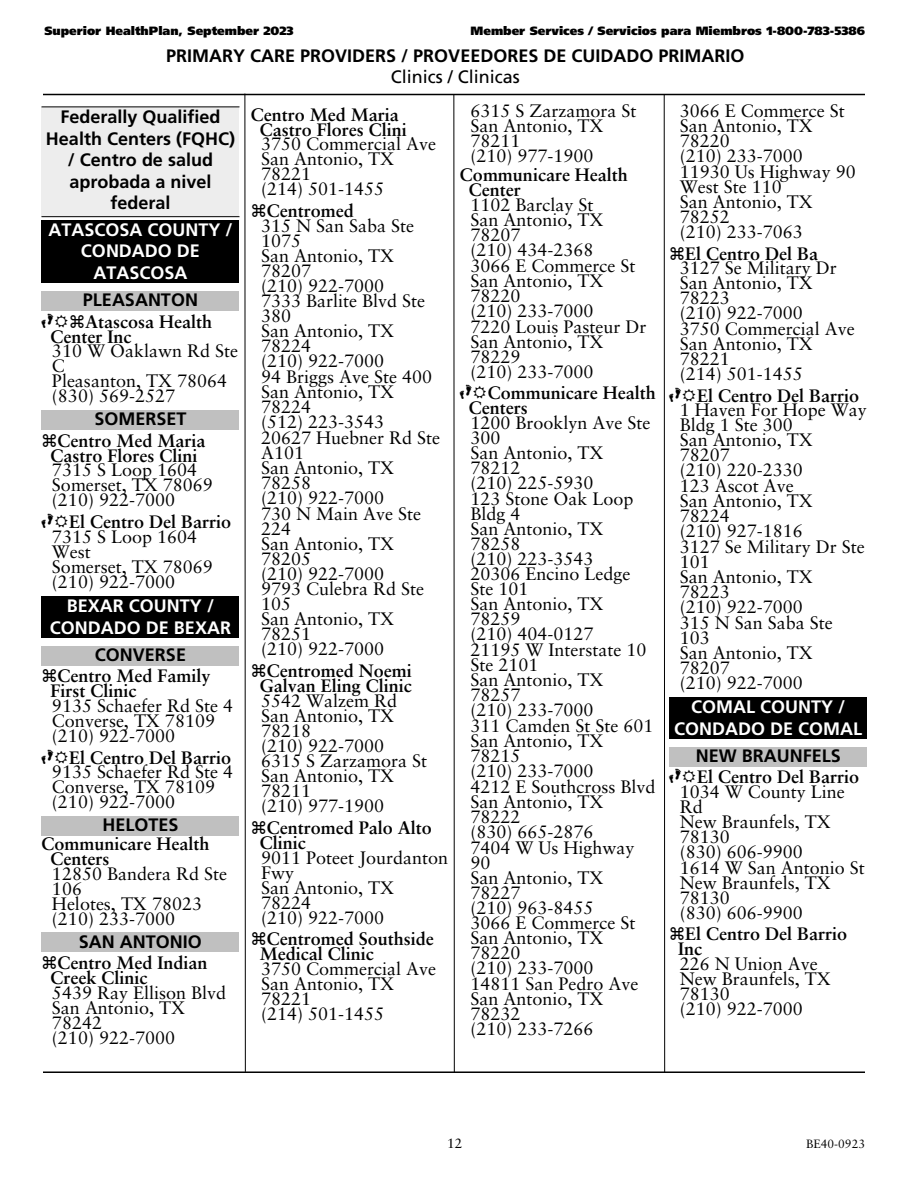
<style>
.page{position:relative;width:918px;height:1188px;background:#fff}
.page>*{position:absolute;margin:0;border:0;box-sizing:border-box;transform-origin:0 0}
.t1{font:18px/15.1px "Sabon LT Std";color:#000}
.t2{font:700 18px/15px "Sabon LT Std";color:#000}
.t3{font:700 18px/21.6px "Frutiger LT Std";color:#000;text-align:center}
.t4{font:700 18px/21.6px "Frutiger LT Std";color:#fff;text-align:center}
.t5{font:18px "Frutiger LT Std";color:#000}
.t6{font:700 18px "Feet";color:#000}
.t7{font:13.5px "Sabon LT Std";color:#000}
.t8{font:900 12px "Frutiger LT Std";color:#000}
.t9{font:12px "Sabon LT Std";color:#000}
.s1{font-family:"Feet";font-weight:700}
.s2{font-weight:700}
.s3{font-family:"Feet"}
</style>
<div class="page">
<div style="left:41px;top:107px;width:198px;height:110px;background:#ededed"></div>
<hr style="left:41px;top:106px;width:198px;height:1px;background:#000">
<hr style="left:41px;top:216px;width:198px;height:1px;background:#000">
<div style="left:41px;top:220px;width:198px;height:63px;background:#000"></div>
<div style="left:41px;top:291px;width:198px;height:19px;background:#c0c0c0"></div>
<div style="left:41px;top:410px;width:198px;height:20px;background:#c0c0c0"></div>
<div style="left:41px;top:597px;width:198px;height:41px;background:#000"></div>
<div style="left:41px;top:646px;width:198px;height:19px;background:#c0c0c0"></div>
<div style="left:41px;top:816px;width:198px;height:20px;background:#c0c0c0"></div>
<div style="left:41px;top:933px;width:198px;height:19px;background:#c0c0c0"></div>
<div style="left:669px;top:698px;width:198px;height:41px;background:#000"></div>
<div style="left:669px;top:747px;width:198px;height:19px;background:#c0c0c0"></div>
<hr style="left:43px;top:94px;width:822px;height:1px;background:#000">
<hr style="left:43px;top:1071px;width:822px;height:2px;background:#000">
<svg style="left:244px;top:93px;width:2px;height:979px;background:#7e7e7e"></svg>
<svg style="left:453px;top:95px;width:2px;height:977px;background:#7e7e7e"></svg>
<svg style="left:663px;top:93px;width:33px;height:979px"></svg>
<p class="t8" style="left:44px;top:26px;width:251px">Superior HealthPlan, September 2023</p>
<p class="t8" style="left:471px;top:26px;width:396px">Member Services / Servicios para Miembros 1-800-783-5386</p>
<p class="t3" style="left:166px;top:47px;width:580px">PRIMARY CARE PROVIDERS / PROVEEDORES DE CUIDADO PRIMARIO</p>
<p class="t5" style="left:391px;top:67px;width:131px">Clinics / Clinicas</p>
<p class="t3" style="left:46px;top:108px;width:191px">Federally Qualified<br>Health Centers (FQHC) / Centro de salud aprobada a nivel federal</p>
<p class="t4" style="left:48px;top:220px;width:186px">ATASCOSA COUNTY /<br>CONDADO DE<br>ATASCOSA</p>
<p class="t3" style="left:83px;top:291px;width:117px">PLEASANTON</p>
<p class="t6" style="left:41px;top:311px;width:13px">F</p>
<p class="t2" style="left:50px;top:316px;width:163px;text-indent:35px">Atascosa Health<br>Center Inc</p>
<p class="t1" style="left:52px;top:345px;width:188px">310 W Oaklawn Rd Ste<br>C<br>Pleasanton, TX 78064 (830) 569-2527</p>
<p class="t3" style="left:94px;top:410px;width:94px">SOMERSET</p>
<p class="t2" style="left:50px;top:435px;width:157px;text-align:center">Centro Med Maria<br>Castro Flores Clini</p>
<p class="t1" style="left:52px;top:465px;width:163px">7315 S Loop 1604<br>Somerset, TX 78069 (210) 922-7000</p>
<p class="t1" style="left:52px;top:516px;width:181px;text-indent:-10px"><span class="s1">F</span> <span class="s2">El Centro Del Barrio<br></span>7315 S Loop 1604<br>West<br>Somerset, TX 78069 (210) 922-7000</p>
<p class="t4" style="left:50px;top:597px;width:183px">BEXAR COUNTY /<br>CONDADO DE BEXAR</p>
<p class="t3" style="left:95px;top:646px;width:93px">CONVERSE</p>
<p class="t2" style="left:50px;top:671px;width:162px;text-indent:7px">Centro Med Family<br>First Clinic</p>
<p class="t1" style="left:52px;top:700px;width:183px">9135 Schaefer Rd Ste 4<br>Converse, TX 78109 (210) 922-7000</p>
<p class="t1" style="left:52px;top:752px;width:183px;text-indent:-10px"><span class="s1">F</span> <span class="s2">El Centro Del Barrio<br></span>9135 Schaefer Rd Ste 4<br>Converse, TX 78109 (210) 922-7000</p>
<p class="t3" style="left:102px;top:816px;width:78px">HELOTES</p>
<p class="t2" style="left:50px;top:838px;width:161px;text-indent:-9px">Communicare Health<br>Centers</p>
<p class="t1" style="left:52px;top:868px;width:177px">12850 Bandera Rd Ste<br>106<br>Helotes, TX 78023 (210) 233-7000</p>
<p class="t3" style="left:79px;top:933px;width:125px">SAN ANTONIO</p>
<p class="t2" style="left:50px;top:957px;width:159px;text-indent:7px">Centro Med Indian<br>Creek Clinic</p>
<p class="t1" style="left:52px;top:987px;width:176px">5439 Ray Ellison Blvd<br>San Antonio, TX<br>78242<br>(210) 922-7000</p>
<p class="t2" style="left:251px;top:109px;width:158px;text-align:center">Centro Med Maria<br>Castro Flores Clini</p>
<p class="t1" style="left:261px;top:138px;width:176px">3750 Commercial Ave<br>San Antonio, TX<br>78221<br>(214) 501-1455</p>
<p class="t2" style="left:267px;top:205px;width:88px">Centromed</p>
<p class="t1" style="left:261px;top:219px;width:181px">315 N San Saba Ste<br>1075<br>San Antonio, TX<br>78207<br>(210) 922-7000<br>7333 Barlite Blvd Ste<br>380<br>San Antonio, TX<br>78224<br>(210) 922-7000<br>94 Briggs Ave Ste 400<br>San Antonio, TX<br>78224<br>(512) 223-3543<br>20627 Huebner Rd Ste<br>A101<br>San Antonio, TX<br>78258<br>(210) 922-7000<br>730 N Main Ave Ste<br>224<br>San Antonio, TX<br>78205<br>(210) 922-7000<br>9793 Culebra Rd Ste<br>105<br>San Antonio, TX<br>78251<br>(210) 922-7000</p>
<p class="t2" style="left:260px;top:665px;width:154px;text-align:center">Centromed Noemi<br>Galvan Eling Clinic</p>
<p class="t1" style="left:261px;top:695px;width:168px">5542 Walzem Rd<br>San Antonio, TX<br>78218<br>(210) 922-7000<br>6315 S Zarzamora St<br>San Antonio, TX<br>78211<br>(210) 977-1900</p>
<p class="t2" style="left:260px;top:822px;width:174px;text-indent:7px">Centromed Palo Alto<br>Clinic</p>
<p class="t1" style="left:261px;top:852px;width:189px">9011 Poteet Jourdanton<br>Fwy<br>San Antonio, TX<br>78224<br>(210) 922-7000</p>
<p class="t2" style="left:260px;top:933px;width:176px;text-indent:7px">Centromed Southside<br>Medical Clinic</p>
<p class="t1" style="left:261px;top:963px;width:176px">3750 Commercial Ave<br>San Antonio, TX<br>78221<br>(214) 501-1455</p>
<p class="t1" style="left:470px;top:105px;width:168px">6315 S Zarzamora St<br>San Antonio, TX<br>78211<br>(210) 977-1900</p>
<p class="t2" style="left:469px;top:169px;width:161px;text-indent:-9px">Communicare Health<br>Center</p>
<p class="t1" style="left:470px;top:199px;width:178px">1102 Barclay St<br>San Antonio, TX<br>78207<br>(210) 434-2368<br>3066 E Commerce St<br>San Antonio, TX<br>78220<br>(210) 233-7000<br>7220 Louis Pasteur Dr<br>San Antonio, TX<br>78229<br>(210) 233-7000</p>
<p class="t2" style="left:469px;top:387px;width:188px;text-indent:-9px"><span class="s3">F</span> Communicare Health<br>Centers</p>
<p class="t1" style="left:470px;top:417px;width:187px">1200 Brooklyn Ave Ste<br>300<br>San Antonio, TX<br>78212<br>(210) 225-5930<br>123 Stone Oak Loop<br>Bldg 4<br>San Antonio, TX<br>78258<br>(210) 223-3543<br>20306 Encino Ledge<br>Ste 101<br>San Antonio, TX<br>78259<br>(210) 404-0127<br>21195 W Interstate 10<br>Ste 2101<br>San Antonio, TX<br>78257<br>(210) 233-7000<br>311 Camden St Ste 601<br>San Antonio, TX<br>78215<br>(210) 233-7000<br>4212 E Southcross Blvd<br>San Antonio, TX<br>78222<br>(830) 665-2876<br>7404 W Us Highway<br>90<br>San Antonio, TX<br>78227<br>(210) 963-8455<br>3066 E Commerce St<br>San Antonio, TX<br>78220<br>(210) 233-7000<br>14811 San Pedro Ave<br>San Antonio, TX<br>78232<br>(210) 233-7266</p>
<p class="t1" style="left:680px;top:105px;width:178px">3066 E Commerce St<br>San Antonio, TX<br>78220<br>(210) 233-7000<br>11930 Us Highway 90<br>West Ste 110<br>San Antonio, TX<br>78252<br>(210) 233-7063</p>
<p class="t2" style="left:685px;top:248px;width:135px">El Centro Del Ba</p>
<p class="t1" style="left:680px;top:262px;width:176px">3127 Se Military Dr<br>San Antonio, TX<br>78223<br>(210) 922-7000<br>3750 Commercial Ave<br>San Antonio, TX<br>78221<br>(214) 501-1455</p>
<p class="t1" style="left:680px;top:390px;width:189px;text-indent:-10px"><span class="s1">F</span> <span class="s2">El Centro Del Barrio<br></span>1 Haven For Hope Way<br>Bldg 1 Ste 300<br>San Antonio, TX<br>78207<br>(210) 220-2330<br>123 Ascot Ave<br>San Antonio, TX<br>78224<br>(210) 927-1816<br>3127 Se Military Dr Ste<br>101<br>San Antonio, TX<br>78223<br>(210) 922-7000<br>315 N San Saba Ste<br>103<br>San Antonio, TX<br>78207<br>(210) 922-7000</p>
<p class="t4" style="left:674px;top:698px;width:189px">COMAL COUNTY /<br>CONDADO DE COMAL</p>
<p class="t3" style="left:696px;top:747px;width:147px">NEW BRAUNFELS</p>
<p class="t1" style="left:680px;top:771px;width:187px;text-indent:-10px"><span class="s1">F</span> <span class="s2">El Centro Del Barrio<br></span>1034 W County Line<br>Rd<br>New Braunfels, TX<br>78130<br>(830) 606-9900<br>1614 W San Antonio St<br>New Braunfels, TX<br>78130<br>(830) 606-9900</p>
<p class="t2" style="left:678px;top:928px;width:171px;text-indent:7px">El Centro Del Barrio<br>Inc</p>
<p class="t1" style="left:680px;top:958px;width:153px">226 N Union Ave<br>New Braunfels, TX<br>78130<br>(210) 922-7000</p>
<p class="t7" style="left:447px;top:1138px;width:17px">12</p>
<p class="t9" style="left:806px;top:1139px;width:60px">BE40-0923</p>
</div>
